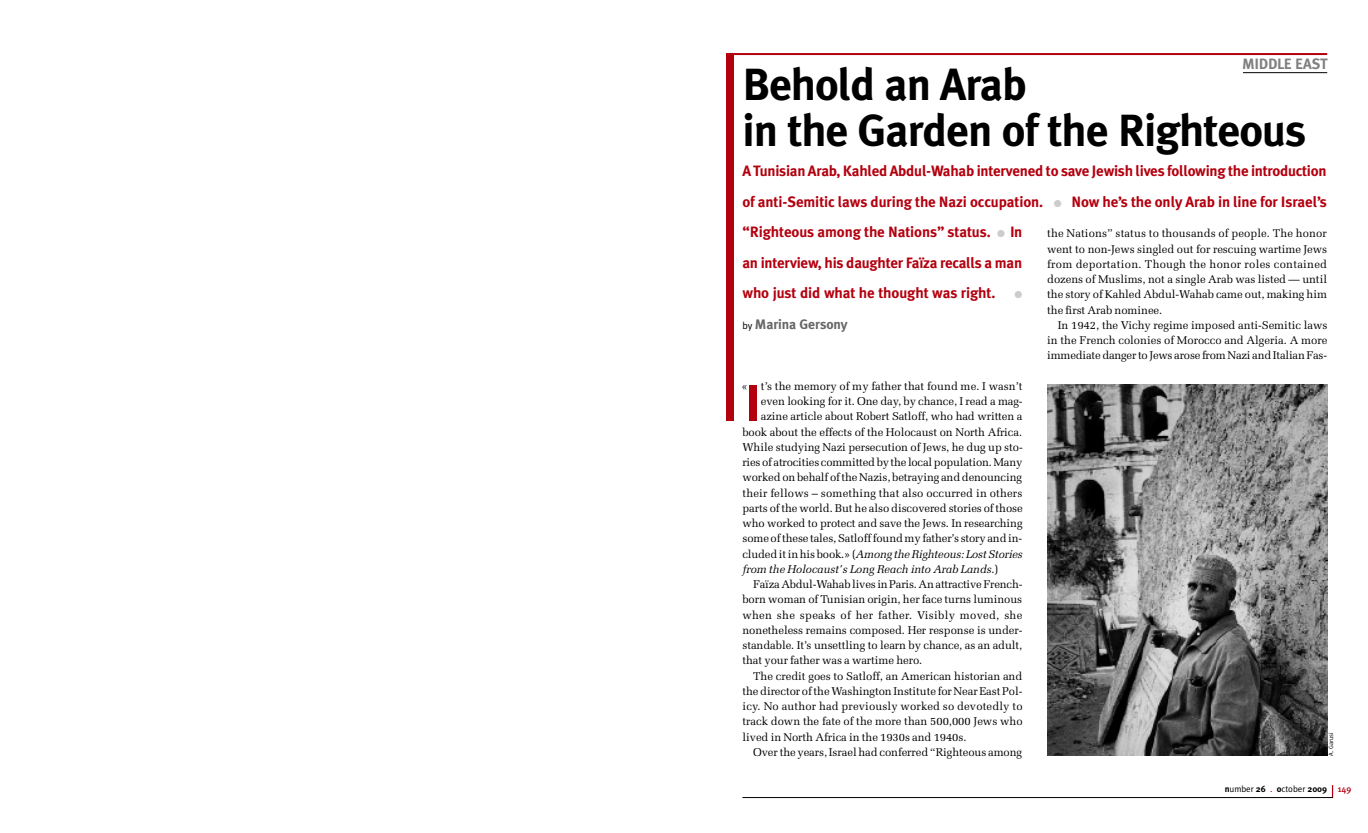
<style>
.page{position:relative;width:1368px;height:833px;background:#fff}
.page>*{position:absolute;margin:0;border:0;box-sizing:border-box;transform-origin:0 0}
.t1{font:700 51.25px "Meta Plus";color:#b3000f}
.t2{font:700 45px/45.8px "Meta Plus";letter-spacing:-.02em;color:#000}
.t3{font:700 15px/30.5px "Meta Plus";letter-spacing:-.015em;color:#b3000f;text-align:justify}
.t4{font:700 15px "Meta Plus";letter-spacing:-.02em;color:#808080}
.t5{font:700 13.75px "Meta Plus";letter-spacing:-.005em;color:#666}
.t6{font:11.25px/15.2px "Melior";letter-spacing:-.01em;color:#000;text-align:justify}
.t7{font:italic 11.25px "Melior";letter-spacing:-.005em;color:#000}
.t8{font:11.25px "Melior";letter-spacing:.015em;color:#000}
.t9{font:11.25px "Melior";letter-spacing:.01em;color:#000}
.t10{font:11.25px "Melior";letter-spacing:.02em;color:#000}
.t11{font:10px "Zapf Dingbats";color:#ccc}
.t12{font:9px "Meta Plus Normal";letter-spacing:-.005em;color:#000}
.t13{font:6.25px "Meta Plus Normal";color:#000}
.s1{color:#ccc}
.s2{font-family:"Meta Plus Normal";font-weight:400;font-size:10px;color:#000}
.s3{font-style:normal}
.s4{font-family:"Meta Plus";font-weight:700}
.s5{color:#b3000f}
.s6{font-family:"Meta Plus";font-weight:500;color:#b3000f}
</style>
<div class="page">
<img style="left:1047px;top:384px;width:280px;height:372px">
<svg style="left:1332px;top:785px;width:1px;height:12px"></svg>
<hr style="left:726px;top:53px;width:601px;height:2px;background:#b3000f">
<hr style="left:742px;top:797px;width:591px;height:1px;background:#000">
<hr style="left:1243px;top:72px;width:84px;height:1px;background:#000">
<div style="left:726px;top:53px;width:7px;height:367px;background:#b3000f"></div>
<h3 class="t4" style="left:1242px;top:55px;width:87px">MIDDLE EAST</h3>
<h2 class="t2" style="left:742px;top:62px;width:565px">Behold an Arab<br>in the Garden of the Righteous</h2>
<h3 class="t3" style="left:742px;top:156px;width:586px">A Tunisian Arab, Kahled Abdul-Wahab intervened to save Jewish lives following the introduction of anti-Semitic laws during the Nazi occupation. <span class="s1">●</span> Now he’s the only Arab in line for Israel’s</h3>
<p class="t6" style="left:1047px;top:226px;width:281px">the Nations” status to thousands of people. The honor went to non-Jews singled out for rescuing wartime Jews from deportation. Though the honor roles contained dozens of Muslims, not a single Arab was listed — until the story of Kahled Abdul-Wahab came out, making him the first Arab nominee.</p>
<p class="t6" style="left:1047px;top:317px;width:282px;text-indent:11px">In 1942, the Vichy regime imposed anti-Semitic laws in the French colonies of Morocco and Algeria. A more immediate danger to Jews arose from Nazi and Italian Fas-</p>
<h3 class="t3" style="left:742px;top:217px;width:281px">“Righteous among the Nations” status. <span class="s1">●</span> In an interview, his daughter Faïza recalls a man who just did what he thought was right.</h3>
<p class="t11" style="left:1014px;top:289px;width:9px">●</p>
<p class="t5" style="left:742px;top:316px;width:107px"><span class="s2">by</span> Marina Gersony</p>
<p class="t6" style="left:761px;top:378px;width:263px">t’s the memory of my father that found me. I wasn’t</p>
<p class="t6" style="left:761px;top:393px;width:263px">even looking for it. One day, by chance, I read a mag-</p>
<p class="t6" style="left:761px;top:409px;width:263px">azine article about Robert Satloff, who had written a</p>
<p class="t6" style="left:742px;top:424px;width:281px">book about the effects of the Holocaust on North Africa.</p>
<p class="t6" style="left:742px;top:439px;width:282px">While studying Nazi persecution of Jews, he dug up sto-</p>
<p class="t6" style="left:742px;top:454px;width:281px">ries of atrocities committed by the local population. Many</p>
<p class="t6" style="left:742px;top:470px;width:281px">worked on behalf of the Nazis, betraying and denouncing</p>
<p class="t8" style="left:742px;top:486px;width:281px">their fellows – something that also occurred in others</p>
<p class="t6" style="left:742px;top:500px;width:282px">parts of the world. But he also discovered stories of those</p>
<p class="t6" style="left:742px;top:515px;width:282px">who worked to protect and save the Jews. In researching</p>
<p class="t6" style="left:742px;top:531px;width:281px">some of these tales, Satloff found my father’s story and in-</p>
<p class="t7" style="left:742px;top:547px;width:282px"><span class="s3">cluded it in his book.» (</span>Among the Righteous: Lost Stories</p>
<p class="t7" style="left:742px;top:562px;width:257px">from the Holocaust's Long Reach into Arab Lands<span class="s3">.)</span></p>
<p class="t6" style="left:753px;top:576px;width:271px">Faïza Abdul-Wahab lives in Paris. An attractive French-</p>
<p class="t6" style="left:742px;top:592px;width:281px">born woman of Tunisian origin, her face turns luminous</p>
<p class="t10" style="left:742px;top:608px;width:281px">when she speaks of her father. Visibly moved, she</p>
<p class="t6" style="left:742px;top:622px;width:282px">nonetheless remains composed. Her response is under-</p>
<p class="t6" style="left:742px;top:637px;width:281px">standable. It’s unsettling to learn by chance, as an adult,</p>
<p class="t6" style="left:742px;top:653px;width:181px">that your father was a wartime hero.</p>
<p class="t6" style="left:753px;top:668px;width:271px">The credit goes to Satloff, an American historian and</p>
<p class="t6" style="left:742px;top:683px;width:281px">the director of the Washington Institute for Near East Pol-</p>
<p class="t9" style="left:742px;top:699px;width:282px">icy. No author had previously worked so devotedly to</p>
<p class="t6" style="left:742px;top:714px;width:282px">track down the fate of the more than 500,000 Jews who</p>
<p class="t6" style="left:742px;top:729px;width:225px">lived in North Africa in the 1930s and 1940s.</p>
<p class="t6" style="left:753px;top:744px;width:271px">Over the years, Israel had conferred “Righteous among</p>
<h1 class="t1" style="left:745px;top:373px;width:18px">I</h1>
<p class="t6" style="left:741px;top:379px;width:8px">«</p>
<p class="t13" style="left:1327px;top:756px;width:25px;rotate:-90deg">A. Garusi</p>
<p class="t12" style="left:1224px;top:784px;width:128px"><span class="s4">n</span>umber <span class="s4">26</span> <span class="s5">.</span> <span class="s4">o</span>ctober <span class="s4">2009</span> <span class="s6">149</span></p>
</div>
